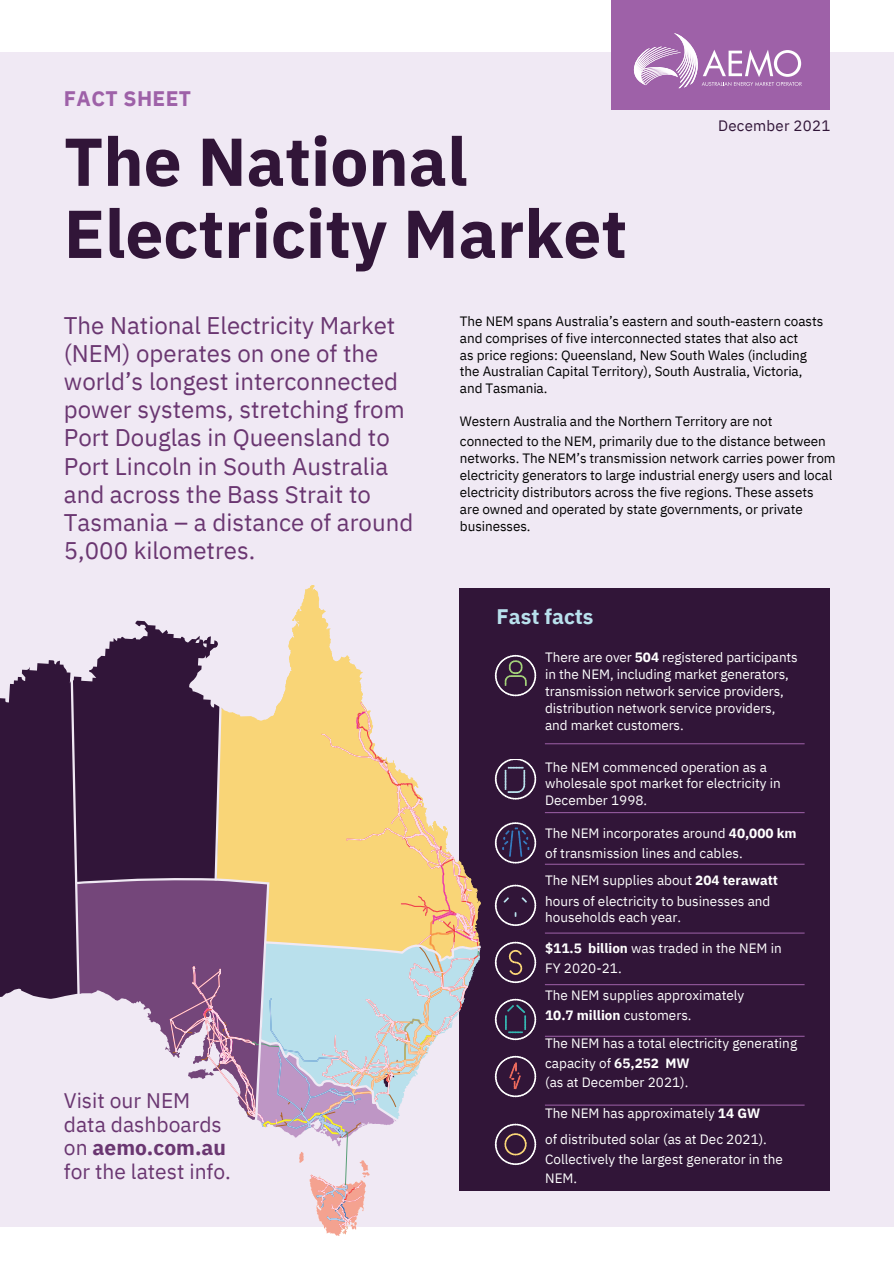
<style>
.page{position:relative;width:894px;height:1264px;background:#fff}
.page>*{position:absolute;margin:0;border:0;box-sizing:border-box;transform-origin:0 0}
.t1{font:700 67.5px "IBM Plex Sans";color:#311538}
.t2{font:24px/28.2px "IBM Plex Sans";color:#6a3671}
.t3{font:21px/23.7px "IBM Plex Sans";color:#6a3671}
.t4{font:700 21px "IBM Plex Sans";color:#b8e0ec}
.t5{font:700 21px "IBM Plex Sans";letter-spacing:.02em;color:#9e61a8}
.t6{font:15px "IBM Plex Sans";letter-spacing:.015em;color:#311538}
.t7{font:13.5px/17px "IBM Plex Sans";color:#fff}
.t8{font:13.5px/17px "IBM Plex Sans";letter-spacing:-.005em;color:#000}
.t9{font:700 13.5px "IBM Plex Sans";color:#fff}
.s1{font-weight:700}
.s2{font-weight:400}
</style>
<div class="page">
<div style="left:0;top:52px;width:893px;height:1174px;background:#f0e9f4"></div>
<div style="left:611px;top:0;width:218px;height:109px;background:#9e61a8"></div>
<div style="left:459px;top:588px;width:370px;height:602px;background:#311538"></div>
<hr style="left:544px;top:743px;width:260px;height:1px;background:#9e61a8">
<hr style="left:544px;top:812px;width:260px;height:1px;background:#9e61a8">
<hr style="left:544px;top:863px;width:260px;height:1px;background:#9e61a8">
<hr style="left:544px;top:932px;width:260px;height:1px;background:#9e61a8">
<hr style="left:544px;top:984px;width:260px;height:1px;background:#9e61a8">
<hr style="left:544px;top:1035px;width:260px;height:1px;background:#9e61a8">
<hr style="left:544px;top:1104px;width:260px;height:1px;background:#9e61a8">
<svg style="left:633px;top:33px;width:168px;height:55px"></svg>
<svg style="left:0;top:620px;width:216px;height:379px;fill:#311539"></svg>
<svg style="left:280px;top:585px;width:83px;height:117px;fill:#f9d577"></svg>
<svg style="left:69px;top:676px;width:12px;height:323px;background:#4a3051"></svg>
<svg style="left:74px;top:795px;width:85px;height:230px;background:#6c4a72"></svg>
<svg style="left:159px;top:702px;width:324px;height:534px"></svg>
<svg style="left:494px;top:655px;width:42px;height:41px"></svg>
<svg style="left:494px;top:759px;width:42px;height:40px"></svg>
<svg style="left:494px;top:822px;width:42px;height:41px"></svg>
<svg style="left:494px;top:884px;width:42px;height:42px"></svg>
<svg style="left:494px;top:941px;width:42px;height:42px"></svg>
<svg style="left:494px;top:998px;width:42px;height:42px"></svg>
<svg style="left:494px;top:1055px;width:42px;height:42px"></svg>
<svg style="left:494px;top:1123px;width:42px;height:42px"></svg>
<p class="t5" style="left:64px;top:84px;width:129px">FACT SHEET</p>
<p class="t1" style="left:64px;top:117px;width:405px">The National</p>
<p class="t1" style="left:64px;top:189px;width:564px">Electricity Market</p>
<p class="t6" style="left:717px;top:115px;width:114px">December 2021</p>
<p class="t2" style="left:64px;top:310px;width:351px">The National Electricity Market (NEM) operates on one of the world’s longest interconnected power systems, stretching from<br>Port Douglas in Queensland to<br>Port Lincoln in South Australia and across the Bass Strait to<br>Tasmania – a distance of around<br>5,000 kilometres.</p>
<p class="t3" style="left:64px;top:1088px;width:168px">Visit our NEM data dashboards on <span class="s1">aemo.com.au </span>for the latest info.</p>
<p class="t8" style="left:460px;top:312px;width:365px">The NEM spans Australia’s eastern and south-eastern coasts and comprises of five interconnected states that also act</p>
<p class="t8" style="left:460px;top:346px;width:348px">as price regions: Queensland, New South Wales (including the Australian Capital Territory), South Australia, Victoria,</p>
<p class="t8" style="left:460px;top:380px;width:89px">and Tasmania.</p>
<p class="t8" style="left:460px;top:412px;width:314px">Western Australia and the Northern Territory are not</p>
<p class="t8" style="left:460px;top:432px;width:367px">connected to the NEM, primarily due to the distance between</p>
<p class="t8" style="left:460px;top:449px;width:377px">networks. The NEM’s transmission network carries power from</p>
<p class="t8" style="left:460px;top:466px;width:374px">electricity generators to large industrial energy users and local</p>
<p class="t8" style="left:460px;top:483px;width:355px">electricity distributors across the five regions. These assets</p>
<p class="t8" style="left:460px;top:500px;width:344px">are owned and operated by state governments, or private</p>
<p class="t8" style="left:460px;top:517px;width:72px">businesses.</p>
<p class="t4" style="left:496px;top:602px;width:98px">Fast facts</p>
<p class="t7" style="left:545px;top:649px;width:254px">There are over <span class="s1">504</span> registered participants in the NEM, including market generators, transmission network service providers, distribution network service providers,</p>
<p class="t7" style="left:545px;top:716px;width:140px">and market customers.</p>
<p class="t7" style="left:545px;top:758px;width:237px">The NEM commenced operation as a wholesale spot market for electricity in<br>December 1998.</p>
<p class="t7" style="left:545px;top:824px;width:253px">The NEM incorporates around <span class="s1">40,000 km</span></p>
<p class="t7" style="left:545px;top:844px;width:199px">of transmission lines and cables.</p>
<p class="t7" style="left:545px;top:871px;width:234px">The NEM supplies about <span class="s1">204 terawatt</span></p>
<p class="t7" style="left:545px;top:892px;width:227px">hours of electricity to businesses and</p>
<p class="t7" style="left:545px;top:908px;width:137px">households each year.</p>
<p class="t7" style="left:545px;top:939px;width:238px"><span class="s1">$11.5 billion</span> was traded in the NEM in</p>
<p class="t7" style="left:545px;top:959px;width:78px">FY 2020-21.</p>
<p class="t7" style="left:545px;top:986px;width:200px">The NEM supplies approximately</p>
<p class="t9" style="left:545px;top:1006px;width:148px">10.7 million <span class="s2">customers.</span></p>
<p class="t7" style="left:545px;top:1033px;width:253px">The NEM has a total electricity generating</p>
<p class="t7" style="left:545px;top:1054px;width:146px">capacity of <span class="s1">65,252 MW</span></p>
<p class="t7" style="left:545px;top:1073px;width:145px">(as at December 2021).</p>
<p class="t7" style="left:545px;top:1104px;width:216px">The NEM has approximately <span class="s1">14 GW</span></p>
<p class="t7" style="left:545px;top:1130px;width:223px">of distributed solar (as at Dec 2021).</p>
<p class="t7" style="left:545px;top:1148px;width:239px;line-height:19.2px">Collectively the largest generator in the<br>NEM.</p>
</div>
